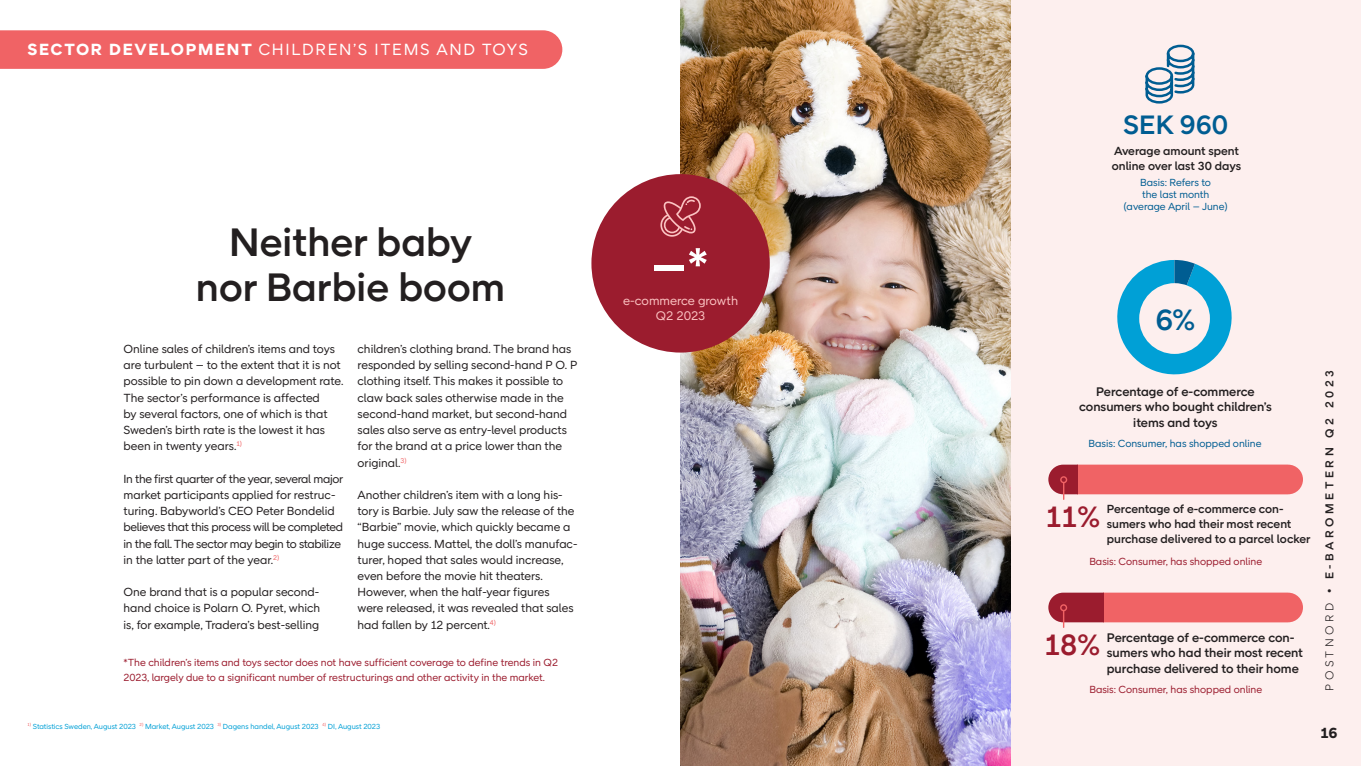
<style>
.page{position:relative;width:1361px;height:766px;background:#fff}
.page>*{position:absolute;margin:0;border:0;box-sizing:border-box;transform-origin:0 0}
.t1{font:500 51.75px "Post Nord Sans";color:#fff}
.Rubrik_2{font:500 40.5px/45px "Post Nord Sans";color:#231f20;text-align:center}
.t2{font:500 30px "Post Nord Sans";color:#9b1c2e}
.t3{font:500 30px "Post Nord Sans";color:#005d92}
.t4{font:500 27.15px "Post Nord Sans";color:#005d92}
.Vinjett{font:16.5px "Post Nord Sans";letter-spacing:.1em;color:#fff}
.t5{font:700 15px "Post Nord Sans";color:#231f20}
.t6{font:500 12.75px/15.3px "Post Nord Sans";color:#231f20;text-align:center}
.t7{font:12.75px/15.3px "Post Nord Sans";color:#fbc2c1;text-align:center}
.Bröd{font:12px/16.2px "Post Nord Sans";color:#231f20}
.Bröd-2{font:12px/16.2px "Post Nord Sans";letter-spacing:-.025em;color:#231f20}
.Bröd__inget_indrag{font:500 12px/15px "Post Nord Sans";color:#231f20}
.t8{font:500 11.7px "Post Nord Sans";letter-spacing:.3em;color:#231f20}
.Fakta{font:10.5px/15px "Post Nord Sans";color:#9b1c2e}
.Fakta-2{font:10.5px/12px "Post Nord Sans";color:#005d92;text-align:center}
.Fotnot{font:7.5px "Post Nord Sans";letter-spacing:-.005em;color:#00a0d6}
.s1{font-weight:700}
.s2{font-weight:300}
</style>
<div class="page">
<div style="left:1010px;top:0;width:351px;height:765px;background:#fdefee"></div>
<img style="left:680px;top:0;width:330px;height:765px">
<div style="left:591px;top:174px;width:179px;height:178px;background:#9b1c2e;border-radius:50%"></div>
<div style="left:0;top:30px;width:562px;height:39px;background:#f06365"></div>
<svg style="left:660px;top:196px;width:41px;height:41px"></svg>
<svg style="left:1117px;top:260px;width:115px;height:115px"></svg>
<div style="left:1139px;top:283px;width:71px;height:71px;background:#fdefee;border-radius:50%"></div>
<div style="left:1103px;top:592px;width:200px;height:30px;background:#f06365"></div>
<div style="left:1048px;top:592px;width:55px;height:30px;background:#9b1c2e"></div>
<svg style="left:1063px;top:611px;width:1px;height:16px"></svg>
<div style="left:1060px;top:604px;width:7px;height:7px;border:1px solid #f06365;border-radius:50%"></div>
<div style="left:1077px;top:464px;width:226px;height:30px;background:#f06365"></div>
<div style="left:1048px;top:464px;width:29px;height:30px;background:#9b1c2e"></div>
<svg style="left:1063px;top:483px;width:1px;height:16px"></svg>
<div style="left:1060px;top:476px;width:7px;height:7px;border:1px solid #f06365;border-radius:50%"></div>
<svg style="left:1145px;top:44px;width:50px;height:60px"></svg>
<p class="Vinjett" style="left:28px;top:40px;width:502px"><span class="s1">SECTOR DEVELOPMENT</span> CHILDREN’S ITEMS AND TOYS</p>
<h2 class="Rubrik_2" style="left:196px;top:219px;width:311px">Neither baby nor Barbie boom</h2>
<p class="Bröd" style="left:123px;top:341px;width:221px">Online sales of children’s items and toys are turbulent – to the extent that it is not possible to pin down a development rate.<br>The sector’s performance is affected<br>by several factors, one of which is that Sweden’s birth rate is the lowest it has been in twenty years.<sup>1)</sup></p>
<p class="Bröd-2" style="left:123px;top:470px;width:221px">In the first quarter of the year, several major market participants applied for restruc&shy;turing. Babyworld’s CEO Peter Bondelid believes that this process will be completed in the fall. The sector may begin to stabilize in the latter part of the year.<sup>2)</sup></p>
<p class="Bröd" style="left:123px;top:584px;width:198px;text-align:justify">One brand that is a popular second&shy;hand choice is Polarn O. Pyret, which is, for example, Tradera’s best-selling</p>
<p class="Bröd" style="left:358px;top:341px;width:221px">children’s clothing brand. The brand has responded by selling second-hand P O. P clothing itself. This makes it possible to claw back sales otherwise made in the second-hand market, but second-hand sales also serve as entry-level products for the brand at a price lower than the original.<sup>3)</sup></p>
<p class="Bröd" style="left:358px;top:486px;width:221px">Another children’s item with a long his&shy;tory is Barbie. July saw the release of the “Barbie” movie, which quickly became a huge success. Mattel, the doll’s manufac&shy;turer, hoped that sales would increase, even before the movie hit theaters.<br>However, when the half-year figures were released, it was revealed that sales had fallen by 12 percent.<sup>4)</sup></p>
<p class="Fakta" style="left:123px;top:655px;width:436px">*The children’s items and toys sector does not have sufficient coverage to define trends in Q2<br>2023, largely due to a significant number of restructurings and other activity in the market.</p>
<p class="Fotnot" style="left:28px;top:721px;width:354px"><sup>1)</sup> Statistics Sweden, August 2023 <sup>2)</sup> Market, August 2023 <sup>3)</sup> Dagens handel, August 2023 <sup>4)</sup> DI, August 2023</p>
<p class="t1" style="left:651px;top:235px;width:59px">–*</p>
<p class="t7" style="left:623px;top:292px;width:116px">e-commerce growth<br>Q2 2023</p>
<p class="t4" style="left:1123px;top:108px;width:107px">SEK 960</p>
<p class="Bröd__inget_indrag" style="left:1112px;top:143px;width:131px">Average amount spent online over last 30 days</p>
<p class="Fakta-2" style="left:1123px;top:176px;width:106px">Basis: Refers to<br>the last month (average April – June)</p>
<p class="t3" style="left:1155px;top:302px;width:41px">6%</p>
<p class="t6" style="left:1079px;top:384px;width:194px">Percentage of e-commerce consumers who bought children’s items and toys</p>
<p class="Fakta-2" style="left:1088px;top:438px;width:174px">Basis: Consumer, has shopped online</p>
<p class="Bröd__inget_indrag" style="left:1107px;top:501px;width:205px">Percentage of e-commerce con&shy;sumers who had their most recent purchase delivered to a parcel locker</p>
<p class="t2" style="left:1046px;top:499px;width:56px">11%</p>
<p class="Fakta" style="left:1089px;top:554px;width:174px">Basis: Consumer, has shopped online</p>
<p class="t6" style="left:1107px;top:629px;width:198px;text-align:left">Percentage of e-commerce con&shy;sumers who had their most recent purchase delivered to their home</p>
<p class="t2" style="left:1044px;top:627px;width:58px">18%</p>
<p class="Fakta" style="left:1089px;top:682px;width:174px">Basis: Consumer, has shopped online</p>
<p class="t8" style="left:1322px;top:690px;width:321px;rotate:-90deg"><span class="s2">POSTNORD</span> • E-BAROMETERN Q2 2023</p>
<p class="t5" style="left:1320px;top:723px;width:18px">16</p>
</div>
